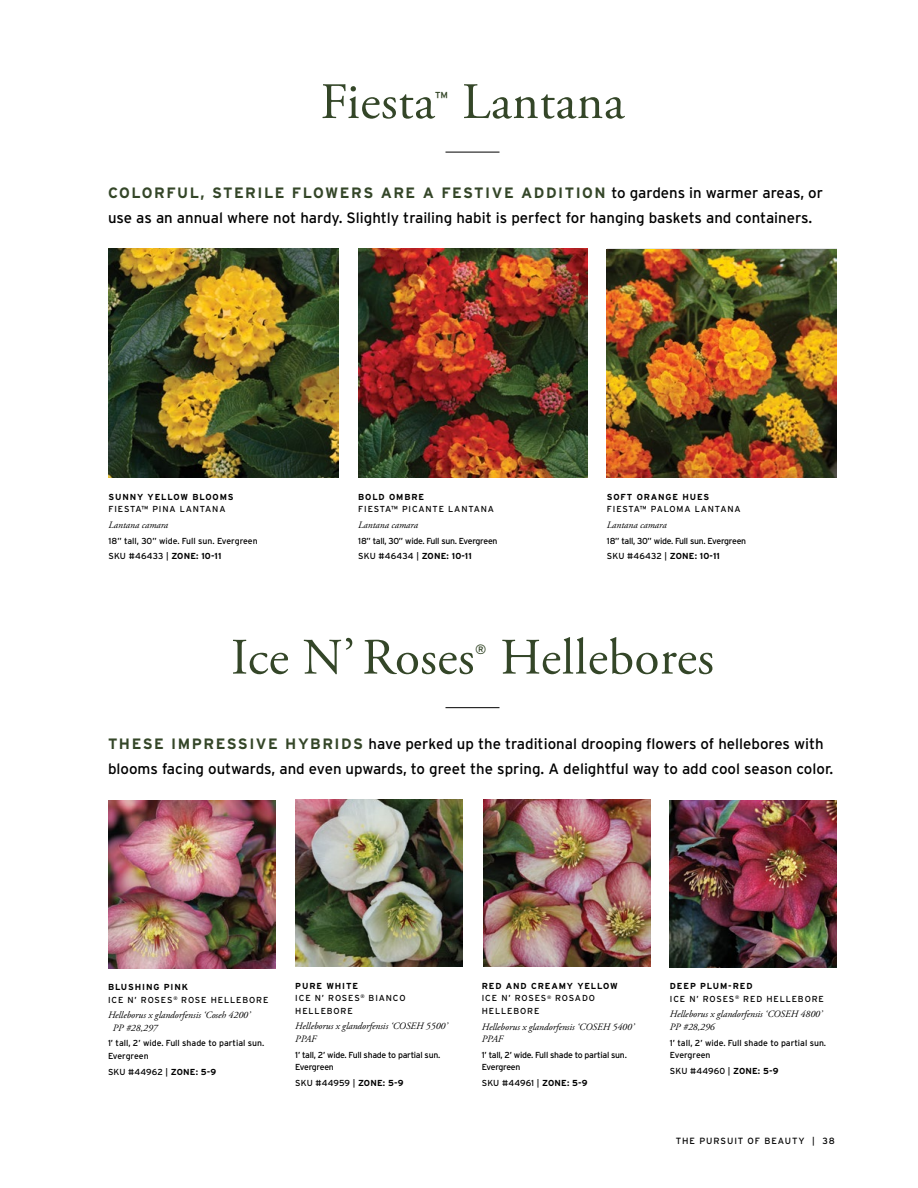
<style>
.page{position:relative;width:918px;height:1188px;background:#fff}
.page>*{position:absolute;margin:0;border:0;box-sizing:border-box;transform-origin:0 0}
.t1{font:51px "Adobe Garamond Pro";letter-spacing:.01em;color:#344628}
.t2{font:15.9px "Interstate";color:#344628;scale:1.04 1}
.t3{font:15px/25.2px "Interstate";color:#000}
.t4{font:13.5px "Interstate";color:#344628}
.t5{font:italic 9.75px/12.3px "Adobe Garamond Pro";color:#000}
.t6{font:9px "Interstate";letter-spacing:.1em;color:#000}
.t7{font:8.7px/12.8px "Interstate";color:#000}
.t8{font:8.7px/12.8px "Interstate";letter-spacing:-.03em;color:#000}
.t9{font:700 8.7px "Interstate";letter-spacing:.1em;color:#000}
.t10{font:8.7px "Interstate";letter-spacing:.1em;color:#000}
.t11{font:8.7px "Interstate";letter-spacing:.085em;color:#000}
.s1{font-weight:700;color:#344628}
.s2{font-weight:700}
</style>
<div class="page">
<img style="left:295px;top:799px;width:167px;height:168px">
<img style="left:670px;top:800px;width:167px;height:167px">
<img style="left:483px;top:800px;width:167px;height:167px">
<img style="left:108px;top:801px;width:167px;height:167px">
<img style="left:109px;top:248px;width:229px;height:230px">
<img style="left:358px;top:248px;width:229px;height:230px">
<img style="left:607px;top:249px;width:229px;height:229px">
<hr style="left:446px;top:707px;width:54px;height:1px;background:#000">
<hr style="left:446px;top:152px;width:54px;height:1px;background:#000">
<h1 class="t1" style="left:320px;top:71px;width:116px">Fiesta</h1>
<h2 class="t2" style="left:435px;top:88px;width:14px">™</h2>
<h1 class="t1" style="left:462px;top:71px;width:164px">Lantana</h1>
<h3 class="t3" style="left:108px;top:180px;width:717px"><span class="s1">COLORFUL, STERILE FLOWERS ARE A FESTIVE ADDITION</span> to gardens in warmer areas, or use as an annual where not hardy. Slightly trailing habit is perfect for hanging baskets and containers.</h3>
<p class="t9" style="left:109px;top:492px;width:127px">SUNNY YELLOW BLOOMS</p>
<p class="t7" style="left:109px;top:503px;width:6px">FIES</p>
<p class="t10" style="left:130px;top:504px;width:96px">TA™ PI NA LANTANA</p>
<p class="t5" style="left:109px;top:519px;width:61px">Lantana camara</p>
<p class="t7" style="left:109px;top:533px;width:151px;line-height:15.6px">18” tall, 30” wide. Full sun. Evergreen<br>SKU #46433 | <span class="s2">ZONE: 10-11</span></p>
<p class="t9" style="left:358px;top:492px;width:67px">BOLD OMBRE</p>
<p class="t7" style="left:358px;top:503px;width:6px">FIES</p>
<p class="t10" style="left:380px;top:504px;width:115px">TA™ PICANTE LANTANA</p>
<p class="t5" style="left:358px;top:519px;width:61px">Lantana camara</p>
<p class="t8" style="left:358px;top:533px;width:141px;line-height:15.6px">18” tall, 30” wide. Full sun. Evergreen<br>SKU #46434 | <span class="s2">ZONE: 10-11</span></p>
<p class="t9" style="left:607px;top:492px;width:104px">SOFT ORANGE HUES</p>
<p class="t7" style="left:607px;top:503px;width:6px">FIES</p>
<p class="t11" style="left:629px;top:504px;width:113px">TA™ PALOMA LANTANA</p>
<p class="t5" style="left:607px;top:519px;width:61px">Lantana camara</p>
<p class="t8" style="left:607px;top:533px;width:141px;line-height:15.6px">18” tall, 30” wide. Full sun. Evergreen<br>SKU #46432 | <span class="s2">ZONE: 10-11</span></p>
<h1 class="t1" style="left:231px;top:627px;width:245px">Ice N’ Roses</h1>
<h3 class="t4" style="left:475px;top:642px;width:13px">®</h3>
<h1 class="t1" style="left:500px;top:627px;width:215px">Hellebores</h1>
<h3 class="t3" style="left:108px;top:731px;width:727px"><span class="s1">THESE IMPRESSIVE HYBRIDS</span> have perked up the traditional drooping flowers of hellebores with blooms facing outwards, and even upwards, to greet the spring. A delightful way to add cool season color.</h3>
<p class="t9" style="left:108px;top:982px;width:82px">BLUSHING PINK</p>
<p class="t7" style="left:108px;top:993px;width:40px">ICE N’ ROSES</p>
<p class="t7" style="left:173px;top:993px;width:15px"><sup>®</sup> ROSE</p>
<p class="t7" style="left:211px;top:993px;width:46px">HELLEBORE</p>
<p class="t5" style="left:113px;top:1009px;width:139px;text-indent:-5px">Helleborus x glandorfensis ‘Coseh 4200’<br>PP #28,297</p>
<p class="t7" style="left:108px;top:1037px;width:158px">1’ tall, 2’ wide. Full shade to partial sun.<br>Evergreen</p>
<p class="t7" style="left:108px;top:1065px;width:110px">SKU #44962 | <span class="s2">ZONE: 5-9</span></p>
<p class="t9" style="left:295px;top:981px;width:64px">PURE WHITE</p>
<p class="t7" style="left:295px;top:992px;width:40px">ICE N’ ROSES</p>
<p class="t7" style="left:361px;top:992px;width:45px"><sup>®</sup> BIANCO</p>
<p class="t7" style="left:295px;top:1005px;width:46px">HELLEBORE</p>
<p class="t5" style="left:295px;top:1020px;width:154px">Helleborus x glandorfensis ‘COSEH 5500’<br>PPAF</p>
<p class="t8" style="left:295px;top:1048px;width:147px">1’ tall, 2’ wide. Full shade to partial sun.<br>Evergreen</p>
<p class="t7" style="left:295px;top:1076px;width:110px">SKU #44959 | <span class="s2">ZONE: 5-9</span></p>
<p class="t9" style="left:482px;top:981px;width:138px">RED AND CREAMY YELLOW</p>
<p class="t7" style="left:482px;top:992px;width:40px">ICE N’ ROSES</p>
<p class="t7" style="left:547px;top:992px;width:16px"><sup>®</sup> ROSA</p>
<p class="t7" style="left:582px;top:992px;width:13px">DO</p>
<p class="t7" style="left:482px;top:1005px;width:46px">HELLEBORE</p>
<p class="t5" style="left:482px;top:1021px;width:154px">Helleborus x glandorfensis ‘COSEH 5400’<br>PPAF</p>
<p class="t8" style="left:482px;top:1048px;width:147px">1’ tall, 2’ wide. Full shade to partial sun.<br>Evergreen</p>
<p class="t7" style="left:482px;top:1077px;width:107px">SKU #44961 | <span class="s2">ZONE: 5-9</span></p>
<p class="t9" style="left:670px;top:981px;width:84px">DEEP PLUM-RED</p>
<p class="t7" style="left:670px;top:993px;width:40px">ICE N’ ROSES</p>
<p class="t7" style="left:735px;top:993px;width:77px"><sup>®</sup> RED HELLEBORE</p>
<p class="t5" style="left:670px;top:1008px;width:154px">Helleborus x glandorfensis ‘COSEH 4800’<br>PP #28,296</p>
<p class="t7" style="left:670px;top:1036px;width:158px">1’ tall, 2’ wide. Full shade to partial sun.<br>Evergreen</p>
<p class="t7" style="left:670px;top:1065px;width:110px">SKU #44960 | <span class="s2">ZONE: 5-9</span></p>
<p class="t6" style="left:676px;top:1135px;width:160px">The Pursuit of Beauty | 38</p>
</div>
